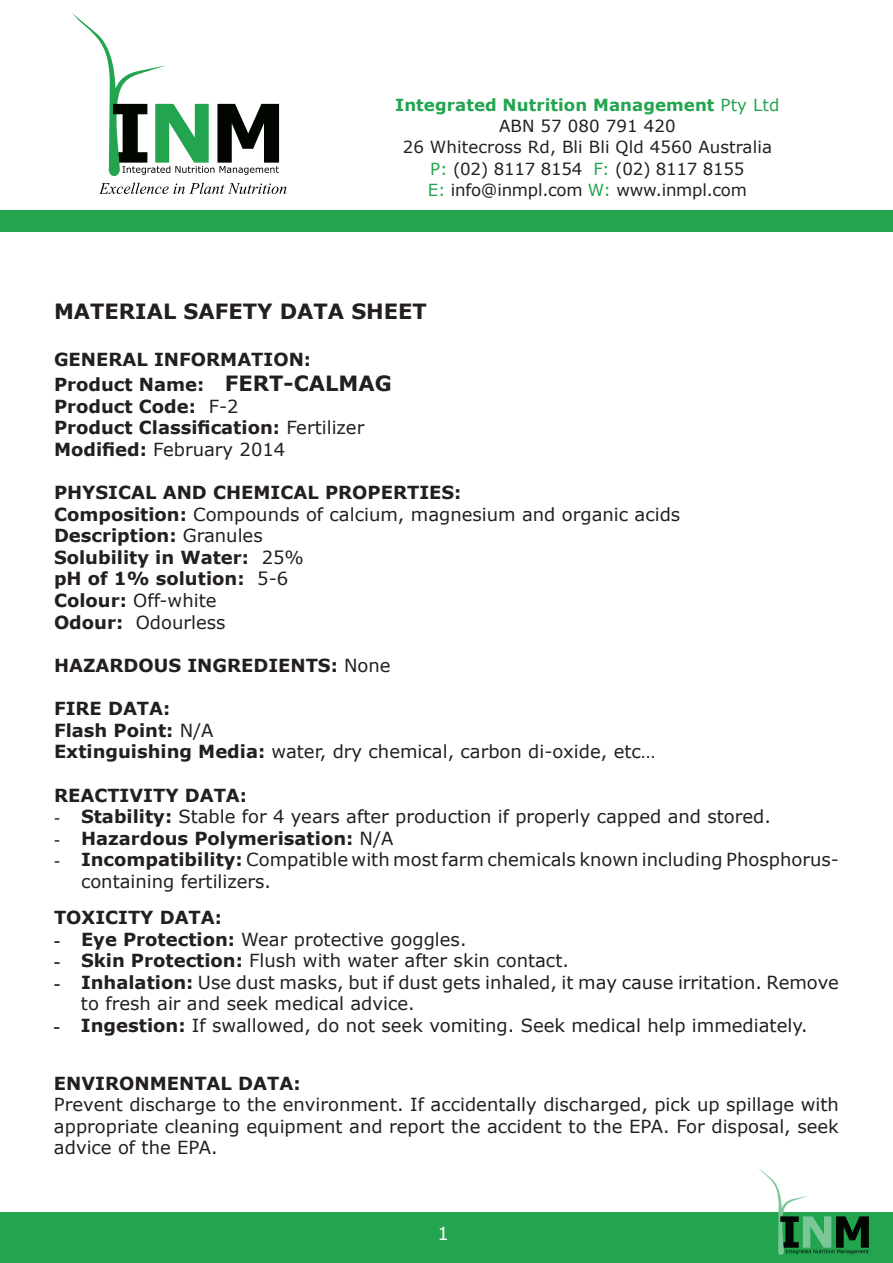
<style>
.page{position:relative;width:893px;height:1263px;background:#fff}
.page>*{position:absolute;margin:0;border:0;box-sizing:border-box;transform-origin:0 0}
.t1{font:700 21px "Verdana";color:#231f20}
.t2{font:18px/21.6px "Verdana";color:#231f20}
.t3{font:700 18px/21.6px "Verdana";color:#231f20}
.t4{font:18px "Verdana";color:#fff}
.t5{font:16.65px/21.5px "Verdana";letter-spacing:.005em;color:#231f20;text-align:center}
.s1{font-weight:700;color:#23a44f}
.s2{color:#23a44f}
.s3{font-size:21px}
.s4{font-weight:400}
.s5{font-weight:700}
.s6{font-family:"Times New Roman"}
.s7{font-family:"Times New Roman";font-weight:400}
.s8{font-family:"Times New Roman";font-weight:700}
</style>
<div class="page">
<div style="left:0;top:1212px;width:893px;height:51px;background:#23a44f"></div>
<svg style="left:759px;top:1168px;width:110px;height:87px"></svg>
<svg style="left:72px;top:13px;width:207px;height:163px"></svg>
<svg style="left:99px;top:183px;width:187px;height:11px"></svg>
<div style="left:0;top:210px;width:893px;height:22px;background:#23a44f"></div>
<p class="t5" style="left:395px;top:94px;width:386px"><span class="s1">Integrated Nutrition Management</span> <span class="s2">Pty Ltd </span>ABN 57 080 791 420<br>26 Whitecross Rd, Bli Bli Qld 4560 Australia <span class="s2">P:</span> (02) 8117 8154 <span class="s2">F:</span> (02) 8117 8155<br><span class="s2">E:</span> info@inmpl.com <span class="s2">W:</span> www.inmpl.com</p>
<p class="t1" style="left:54px;top:296px;width:374px">MATERIAL SAFETY DATA SHEET</p>
<p class="t3" style="left:54px;top:346px;width:339px;line-height:25.2px">GENERAL INFORMATION:<br>Product Name: <span class="s3">FERT-CALMAG</span></p>
<p class="t3" style="left:54px;top:395px;width:312px">Product Code: <span class="s4">F-2<br></span>Product Classification: <span class="s4">Fertilizer<br></span>Modified: <span class="s4">February 2014</span></p>
<p class="t3" style="left:54px;top:481px;width:628px">PHYSICAL AND CHEMICAL PROPERTIES:<br>Composition: <span class="s4">Compounds of calcium, magnesium and organic acids<br></span>Description: <span class="s4">Granules<br></span>Solubility in Water: <span class="s4">25%<br></span>pH of 1% solution: <span class="s4">5-6<br></span>Colour: <span class="s4">Off-white<br></span>Odour: <span class="s4">Odourless</span></p>
<p class="t3" style="left:54px;top:654px;width:338px">HAZARDOUS INGREDIENTS: <span class="s4">None</span></p>
<p class="t2" style="left:54px;top:697px;width:603px"><span class="s5">FIRE DATA:<br>Flash Point:</span> N/A<br><span class="s5">Extinguishing Media:</span> water, dry chemical, carbon di-oxide, etc…</p>
<p class="t3" style="left:54px;top:784px;width:195px">REACTIVITY DATA:</p>
<p class="t2" style="left:54px;top:805px;width:718px"><span class="s6">-</span> <span class="s5">Stability:</span> Stable for 4 years after production if properly capped and stored.</p>
<p class="t3" style="left:54px;top:827px;width:341px"><span class="s7">-</span> Hazardous Polymerisation: <span class="s4">N/A</span></p>
<p class="t2" style="left:81px;top:849px;width:759px;text-indent:-27px"><span class="s6">-</span> <span class="s5">Incompatibility:</span> Compatible with most farm chemicals known including Phosphorus&shy;containing fertilizers.</p>
<p class="t3" style="left:54px;top:906px;width:170px">TOXICITY DATA:</p>
<p class="t2" style="left:54px;top:928px;width:414px"><span class="s8">-</span> <span class="s5">Eye Protection:</span> Wear protective goggles.</p>
<p class="t2" style="left:54px;top:949px;width:516px"><span class="s8">-</span> <span class="s5">Skin Protection:</span> Flush with water after skin contact.</p>
<p class="t2" style="left:81px;top:971px;width:759px;text-indent:-27px"><span class="s8">-</span> <span class="s5">Inhalation:</span> Use dust masks, but if dust gets inhaled, it may cause irritation. Remove to fresh air and seek medical advice.</p>
<p class="t2" style="left:54px;top:1014px;width:755px"><span class="s8">-</span> <span class="s5">Ingestion:</span> If swallowed, do not seek vomiting. Seek medical help immediately.</p>
<p class="t3" style="left:54px;top:1072px;width:248px">ENVIRONMENTAL DATA:</p>
<p class="t2" style="left:54px;top:1093px;width:786px;text-align:justify">Prevent discharge to the environment. If accidentally discharged, pick up spillage with appropriate cleaning equipment and report the accident to the EPA. For disposal, seek advice of the EPA.</p>
<p class="t4" style="left:438px;top:1221px;width:13px">1</p>
</div>
